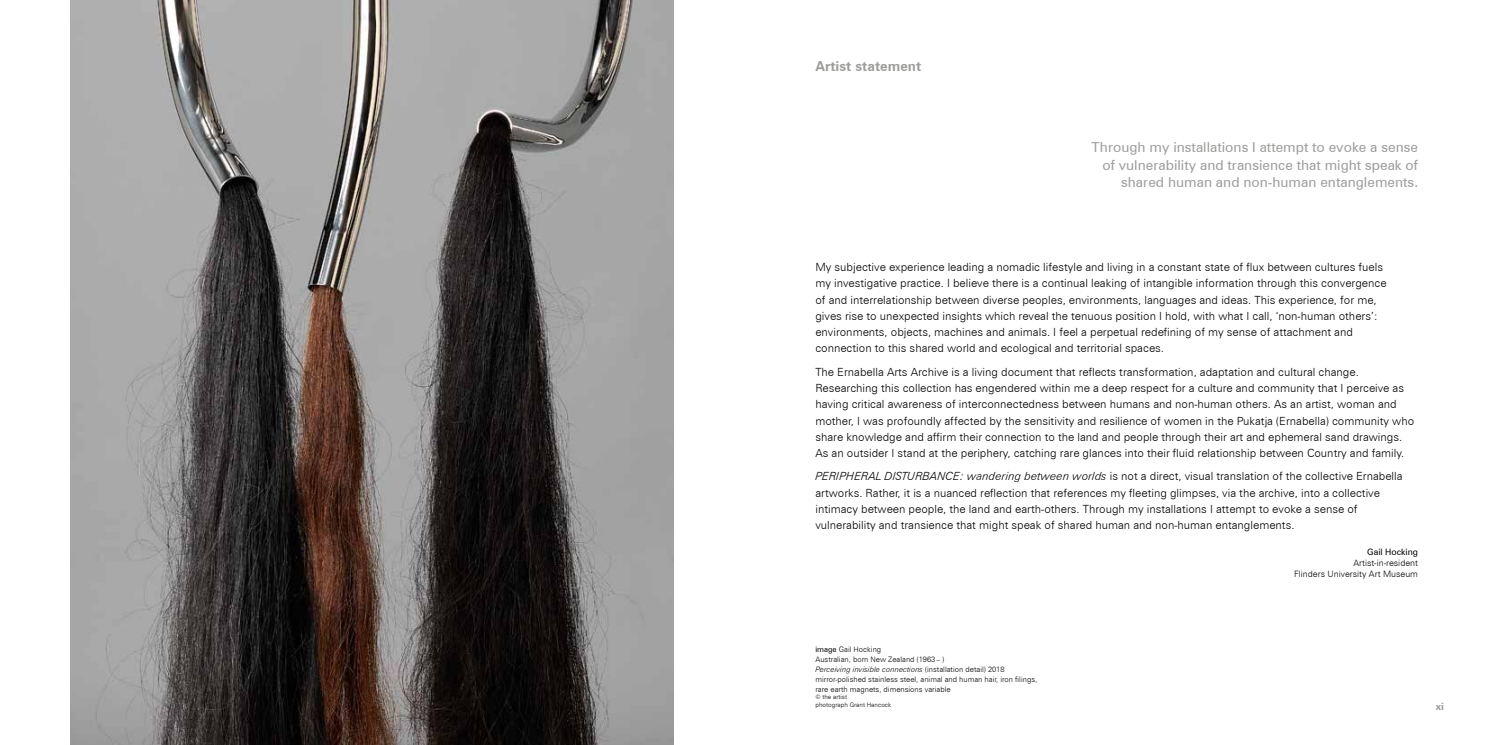
<style>
.page{position:relative;width:1489px;height:745px;background:#fff}
.page>*{position:absolute;margin:0;border:0;box-sizing:border-box;transform-origin:0 0}
.t1{font:13.75px/17.5px "Zurich BT";color:#9d9d9c;text-align:right}
.t2{font:700 13.75px "Zurich BT";color:#9d9d9c}
.t3{font:300 11.25px/16.2px "Zurich BT";color:#000}
.t4{font:700 10px "Zurich BT";color:#9d9d9c}
.t5{font:300 8.75px/11.2px "Zurich BT";color:#000;text-align:right}
.t6{font:8.75px "Zurich BT";color:#000}
.t7{font:300 7.5px/10px "Zurich BT";color:#000}
.t8{font:300 6.25px/7.5px "Zurich BT";color:#000}
.s1{font-style:italic}
.s2{font-weight:400}
</style>
<div class="page">
<img style="left:71px;top:0;width:602px;height:744px">
<p class="t2" style="left:815px;top:57px;width:107px">artist statement</p>
<p class="t1" style="left:1091px;top:138px;width:328px">Through my installations I attempt to evoke a sense of vulnerability and transience that might speak of shared human and non-human entanglements.</p>
<p class="t3" style="left:815px;top:259px;width:572px">My subjective experience leading a nomadic lifestyle and living in a constant state of flux between cultures fuels my investigative practice. I believe there is a continual leaking of intangible information through this convergence of and interrelationship between diverse peoples, environments, languages and ideas. This experience, for me, gives rise to unexpected insights which reveal the tenuous position I hold, with what I call, ‘non-human others’: environments, objects, machines and animals. I feel a perpetual redefining of my sense of attachment and connection to this shared world and ecological and territorial spaces.</p>
<p class="t3" style="left:815px;top:363px;width:600px">The Ernabella Arts Archive is a living document that reflects transformation, adaptation and cultural change.<br>Researching this collection has engendered within me a deep respect for a culture and community that I perceive as having critical awareness of interconnectedness between humans and non-human others. As an artist, woman and mother, I was profoundly affected by the sensitivity and resilience of women in the Pukatja (Ernabella) community who share knowledge and affirm their connection to the land and people through their art and ephemeral sand drawings.<br>As an outsider I stand at the periphery, catching rare glances into their fluid relationship between Country and family.</p>
<p class="t3" style="left:815px;top:468px;width:589px"><span class="s1">PERIPHERAL DISTURBANCE: wandering between worlds</span> is not a direct, visual translation of the collective Ernabella artworks. Rather, it is a nuanced reflection that references my fleeting glimpses, via the archive, into a collective intimacy between people, the land and earth-others. Through my installations I attempt to evoke a sense of vulnerability and transience that might speak of shared human and non-human entanglements.</p>
<p class="t6" style="left:1366px;top:546px;width:52px">Gail Hocking</p>
<p class="t5" style="left:1293px;top:557px;width:125px">Artist-in-resident<br>Flinders University Art Museum</p>
<p class="t7" style="left:815px;top:643px;width:223px"><span class="s2">image</span> Gail Hocking<br>Australian, born New Zealand (1963– )<br><span class="s1">Perceiving invisible connections</span> (installation detail) 2018 mirror-polished stainless steel, animal and human hair, iron filings, rare earth magnets, dimensions variable</p>
<p class="t8" style="left:815px;top:692px;width:77px">© the artist<br>photograph Grant Hancock</p>
<p class="t4" style="left:1435px;top:699px;width:10px">xi</p>
</div>
